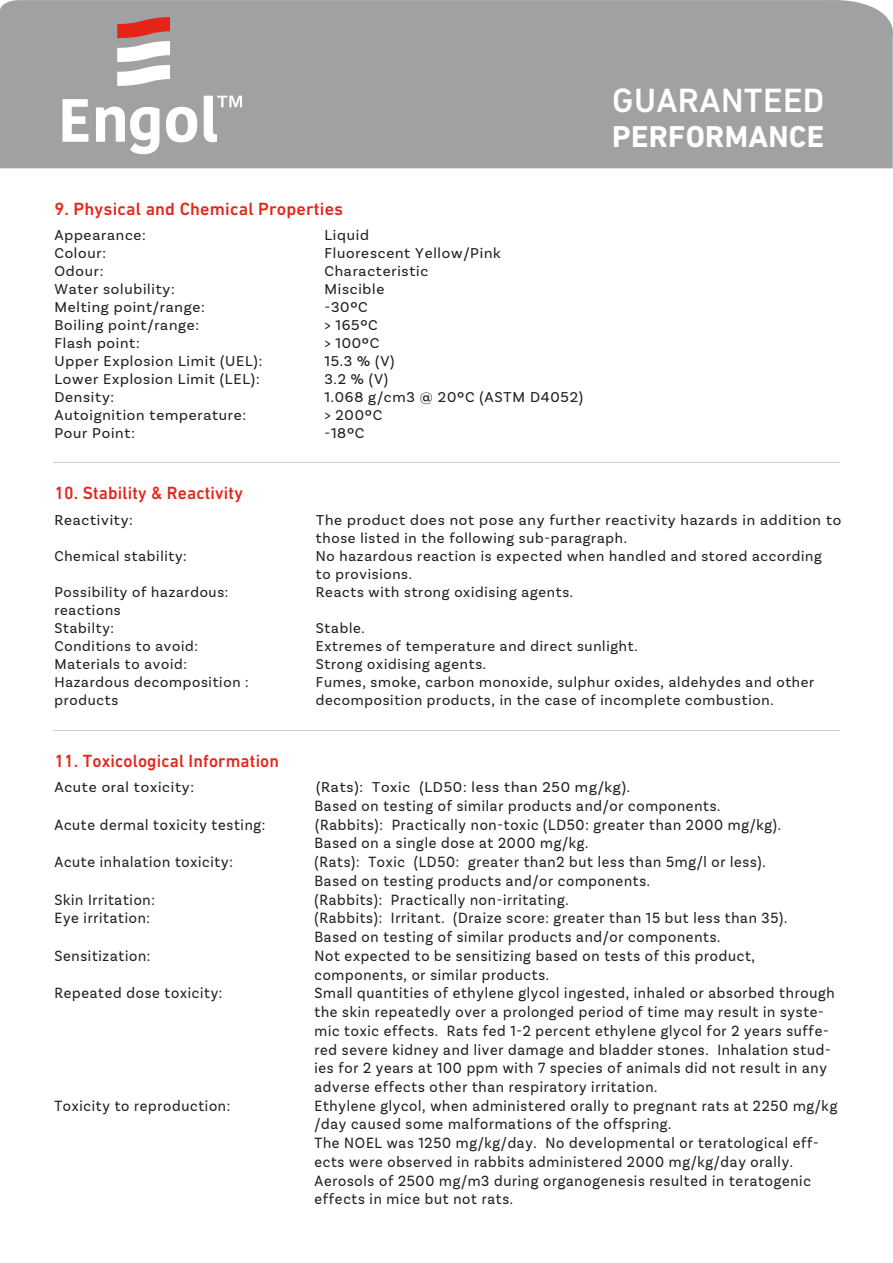
<style>
.page{position:relative;width:893px;height:1263px;background:#fff}
.page>*{position:absolute;margin:0;border:0;box-sizing:border-box;transform-origin:0 0}
.t1{font:500 34.35px "DIN Next LT Pro";letter-spacing:.01em;color:#fff}
.t2{font:700 30.75px "DIN Next LT Pro";letter-spacing:.01em;color:#fff}
.t3{font:500 18px "DIN Next LT Pro";letter-spacing:.01em;color:#e72419}
.t4{font:15.6px/18.8px "Basic Sans";letter-spacing:.05em;color:#231f20;scale:.93 1}
.t5{font:15px/18px "Basic Sans";letter-spacing:.05em;color:#231f20}
</style>
<div class="page">
<div style="left:0;top:0;width:893px;height:168px;background:#9fa1a3"></div>
<svg style="left:63px;top:96px;width:179px;height:58px"></svg>
<svg style="left:117px;top:17px;width:53px;height:69px"></svg>
<hr style="left:53px;top:462px;width:787px;height:1px;background:#9fa1a3">
<hr style="left:53px;top:730px;width:787px;height:1px;background:#9fa1a3">
<p class="t3" style="left:54px;top:198px;width:290px">9. Physical and Chemical Properties</p>
<p class="t5" style="left:54px;top:226px;width:93px">Appearance:</p>
<p class="t5" style="left:324px;top:226px;width:46px">Liquid</p>
<p class="t5" style="left:54px;top:244px;width:53px">Colour:</p>
<p class="t5" style="left:324px;top:244px;width:178px">Fluorescent Yellow/Pink</p>
<p class="t5" style="left:54px;top:262px;width:50px">Odour:</p>
<p class="t5" style="left:324px;top:262px;width:105px">Characteristic</p>
<p class="t5" style="left:54px;top:280px;width:122px">Water solubility:</p>
<p class="t5" style="left:324px;top:280px;width:61px">Miscible</p>
<p class="t5" style="left:54px;top:298px;width:152px">Melting point/range:</p>
<p class="t5" style="left:324px;top:298px;width:45px">-30ºC</p>
<p class="t5" style="left:54px;top:316px;width:146px">Boiling point/range:</p>
<p class="t5" style="left:324px;top:316px;width:55px">&gt; 165ºC</p>
<p class="t5" style="left:54px;top:334px;width:87px">Flash point:</p>
<p class="t5" style="left:324px;top:334px;width:57px">&gt; 100ºC</p>
<p class="t5" style="left:54px;top:352px;width:209px">Upper Explosion Limit (UEL):</p>
<p class="t5" style="left:324px;top:352px;width:72px">15.3 % (V)</p>
<p class="t5" style="left:54px;top:370px;width:207px">Lower Explosion Limit (LEL):</p>
<p class="t5" style="left:324px;top:370px;width:65px">3.2 % (V)</p>
<p class="t5" style="left:54px;top:388px;width:61px">Density:</p>
<p class="t5" style="left:324px;top:388px;width:260px">1.068 g/cm3 @ 20ºC (ASTM D4052)</p>
<p class="t5" style="left:54px;top:406px;width:193px">Autoignition temperature:</p>
<p class="t5" style="left:324px;top:406px;width:59px">&gt; 200ºC</p>
<p class="t5" style="left:54px;top:424px;width:82px">Pour Point:</p>
<p class="t5" style="left:324px;top:424px;width:42px">-18ºC</p>
<h1 class="t1" style="left:612px;top:81px;width:214px">GUARANTEED</h1>
<h2 class="t2" style="left:612px;top:118px;width:214px">PERFORMANCE</h2>
<p class="t3" style="left:54px;top:483px;width:190px">10. Stability &amp; Reactivity</p>
<p class="t5" style="left:54px;top:511px;width:80px">Reactivity:</p>
<p class="t5" style="left:316px;top:511px;width:527px">The product does not pose any further reactivity hazards in addition to those listed in the following sub-paragraph.</p>
<p class="t5" style="left:54px;top:547px;width:134px">Chemical stability:</p>
<p class="t5" style="left:316px;top:547px;width:507px">No hazardous reaction is expected when handled and stored according to provisions.</p>
<p class="t5" style="left:54px;top:583px;width:176px">Possibility of hazardous:</p>
<p class="t5" style="left:316px;top:583px;width:259px">Reacts with strong oxidising agents.</p>
<p class="t5" style="left:54px;top:601px;width:68px">reactions<br>Stabilty:</p>
<p class="t5" style="left:316px;top:619px;width:50px">Stable.</p>
<p class="t5" style="left:54px;top:637px;width:145px">Conditions to avoid:</p>
<p class="t5" style="left:316px;top:637px;width:323px">Extremes of temperature and direct sunlight.</p>
<p class="t5" style="left:54px;top:655px;width:134px">Materials to avoid:</p>
<p class="t5" style="left:316px;top:655px;width:172px">Strong oxidising agents.</p>
<p class="t5" style="left:54px;top:673px;width:196px">Hazardous decomposition :</p>
<p class="t5" style="left:316px;top:673px;width:500px">Fumes, smoke, carbon monoxide, sulphur oxides, aldehydes and other</p>
<p class="t5" style="left:54px;top:691px;width:65px">products</p>
<p class="t5" style="left:316px;top:691px;width:459px">decomposition products, in the case of incomplete combustion.</p>
<p class="t3" style="left:54px;top:750px;width:226px">11. Toxicological Information</p>
<p class="t5" style="left:54px;top:778px;width:141px">Acute oral toxicity:</p>
<p class="t5" style="left:316px;top:778px;width:315px">(Rats): Toxic (LD50: less than 250 mg/kg).</p>
<p class="t4" style="left:314px;top:796px;width:438px">Based on testing of similar products and/or components.</p>
<p class="t4" style="left:54px;top:815px;width:228px">Acute dermal toxicity testing:</p>
<p class="t4" style="left:314px;top:815px;width:503px">(Rabbits): Practically non-toxic (LD50: greater than 2000 mg/kg).<br>Based on a single dose at 2000 mg/kg.</p>
<p class="t4" style="left:54px;top:852px;width:193px">Acute inhalation toxicity:</p>
<p class="t4" style="left:314px;top:852px;width:487px">(Rats): Toxic (LD50: greater than2 but less than 5mg/l or less).<br>Based on testing products and/or components.</p>
<p class="t4" style="left:54px;top:890px;width:110px">Skin Irritation:</p>
<p class="t4" style="left:314px;top:890px;width:275px">(Rabbits): Practically non-irritating.</p>
<p class="t4" style="left:54px;top:909px;width:104px">Eye irritation:</p>
<p class="t4" style="left:314px;top:909px;width:510px">(Rabbits): Irritant. (Draize score: greater than 15 but less than 35).<br>Based on testing of similar products and/or components.</p>
<p class="t4" style="left:54px;top:946px;width:105px">Sensitization:</p>
<p class="t4" style="left:314px;top:946px;width:475px">Not expected to be sensitizing based on tests of this product, components, or similar products.</p>
<p class="t4" style="left:54px;top:983px;width:182px">Repeated dose toxicity:</p>
<p class="t4" style="left:314px;top:983px;width:561px">Small quantities of ethylene glycol ingested, inhaled or absorbed through the skin repeatedly over a prolonged period of time may result in syste&shy;mic toxic effects. Rats fed 1-2 percent ethylene glycol for 2 years suffe&shy;red severe kidney and liver damage and bladder stones. Inhalation stud&shy;ies for 2 years at 100 ppm with 7 species of animals did not result in any adverse effects other than respiratory irritation.</p>
<p class="t4" style="left:54px;top:1096px;width:191px">Toxicity to reproduction:</p>
<p class="t4" style="left:314px;top:1096px;width:564px">Ethylene glycol, when administered orally to pregnant rats at 2250 mg/kg /day caused some malformations of the offspring.<br>The NOEL was 1250 mg/kg/day. No developmental or teratological eff&shy;ects were observed in rabbits administered 2000 mg/kg/day orally.<br>Aerosols of 2500 mg/m3 during organogenesis resulted in teratogenic effects in mice but not rats.</p>
</div>
